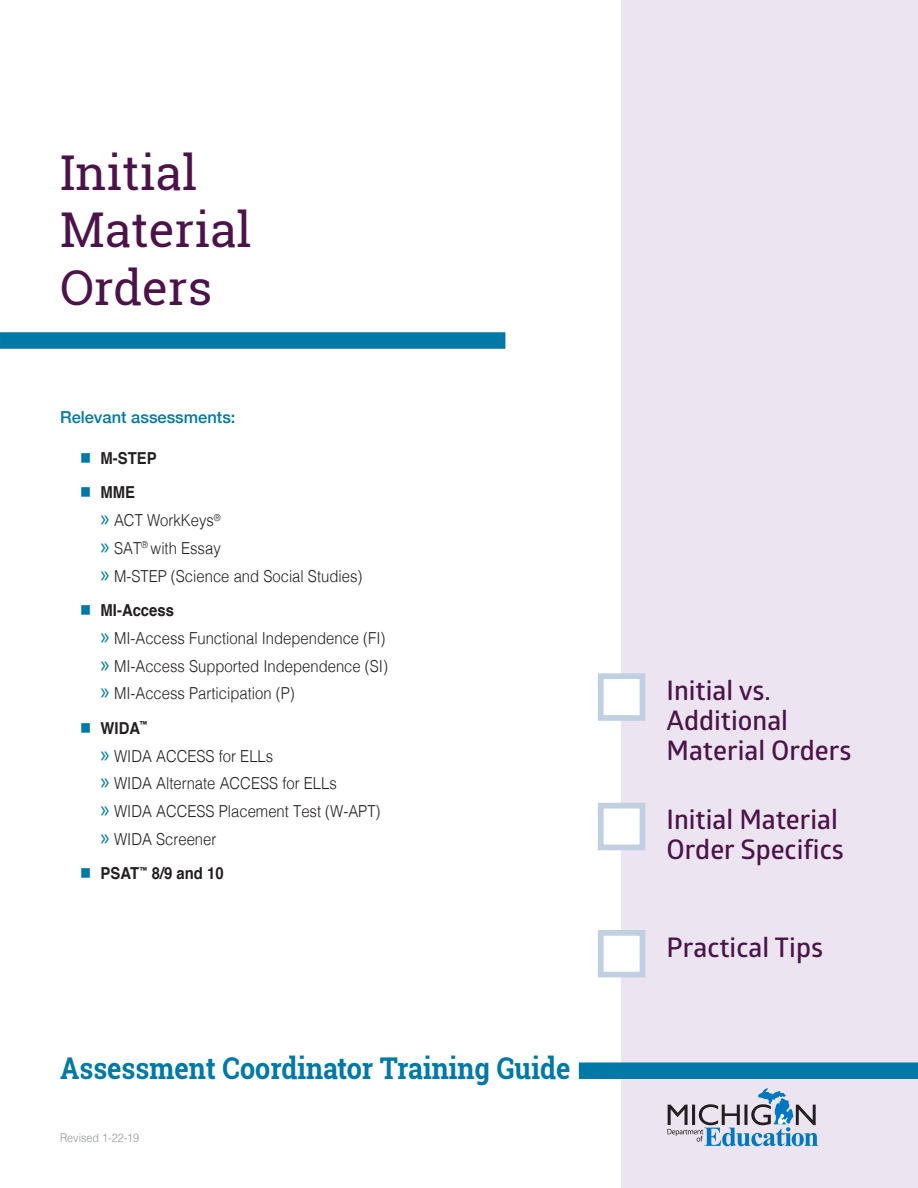
<style>
.page{position:relative;width:918px;height:1188px;background:#fff}
.page>*{position:absolute;margin:0;border:0;box-sizing:border-box;transform-origin:0 0}
.t1{font:48px/57.6px "Roboto Slab";color:#4b134a}
.t2{font:700 30px "Roboto Slab";color:#0079a6;scale:.9 1}
.t3{font:27px/30px "Glober Semi Bold Free";color:#4b134a}
.t4{font:300 16.5px/27.8px "Helvetica";color:#231f20;scale:.9 1}
.t5{font:700 16.5px "Helvetica";color:#231f20;scale:.9 1}
.t6{font:500 16.5px "Helvetica Neue";color:#0079a6}
.t7{font:300 12px "Helvetica";color:#939598;scale:.9 1}
.s1{color:#0079a6}
.s2{font-weight:700}
.s3{font-family:"Myriad Pro";font-weight:400;font-size:24px;color:#0079a6}
</style>
<div class="page">
<div style="left:622px;top:0;width:296px;height:1188px;background:#ece4f1"></div>
<svg style="left:667px;top:1088px;width:151px;height:58px"></svg>
<div style="left:0;top:332px;width:505px;height:17px;background:#0079a6"></div>
<div style="left:579px;top:1062px;width:339px;height:17px;background:#0079a6"></div>
<div style="left:598px;top:673px;width:47px;height:48px;background:#fff;border:6px solid #c1d0e1"></div>
<div style="left:598px;top:803px;width:47px;height:47px;background:#fff;border:6px solid #c1d0e1"></div>
<div style="left:598px;top:930px;width:47px;height:47px;background:#fff;border:6px solid #c1d0e1"></div>
<h1 class="t1" style="left:60px;top:143px;width:193px">Initial<br>Material<br>Orders</h1>
<p class="t6" style="left:60px;top:403px;width:177px">Relevant assessments:</p>
<p class="t5" style="left:80px;top:445px;width:86px"><span class="s1">■</span> M-STEP</p>
<p class="t4" style="left:101px;top:477px;width:292px;text-indent:-20px"><span class="s1">■</span> <span class="s2">MME<br></span><span class="s3">»</span> ACT WorkKeys<sup>®<br></sup><span class="s3">»</span> SAT<sup>®</sup> with Essay<br><span class="s3">»</span> M-STEP (Science and Social Studies)</p>
<p class="t4" style="left:101px;top:595px;width:321px;text-indent:-20px"><span class="s1">■</span> <span class="s2">MI-Access<br></span><span class="s3">»</span> MI-Access Functional Independence (FI) <span class="s3">»</span> MI-Access Supported Independence (SI) <span class="s3">»</span> MI-Access Participation (P)</p>
<p class="t4" style="left:101px;top:713px;width:313px;text-indent:-20px"><span class="s1">■</span> <span class="s2">WIDA</span><sup>™<br></sup><span class="s3">»</span> WIDA ACCESS for ELLs<br><span class="s3">»</span> WIDA Alternate ACCESS for ELLs<br><span class="s3">»</span> WIDA ACCESS Placement Test (W-APT) <span class="s3">»</span> WIDA Screener</p>
<p class="t5" style="left:80px;top:860px;width:161px"><span class="s1">■</span> PSAT<sup>™</sup> 8/9 and 10</p>
<h2 class="t2" style="left:60px;top:1047px;width:569px">Assessment Coordinator Training Guide</h2>
<p class="t7" style="left:60px;top:1128px;width:90px">Revised 1-22-19</p>
<h3 class="t3" style="left:667px;top:675px;width:186px">Initial vs.<br>Additional<br>Material Orders</h3>
<h3 class="t3" style="left:667px;top:803px;width:179px">Initial Material<br>Order Specifics</h3>
<h3 class="t3" style="left:667px;top:932px;width:158px">Practical Tips</h3>
</div>
